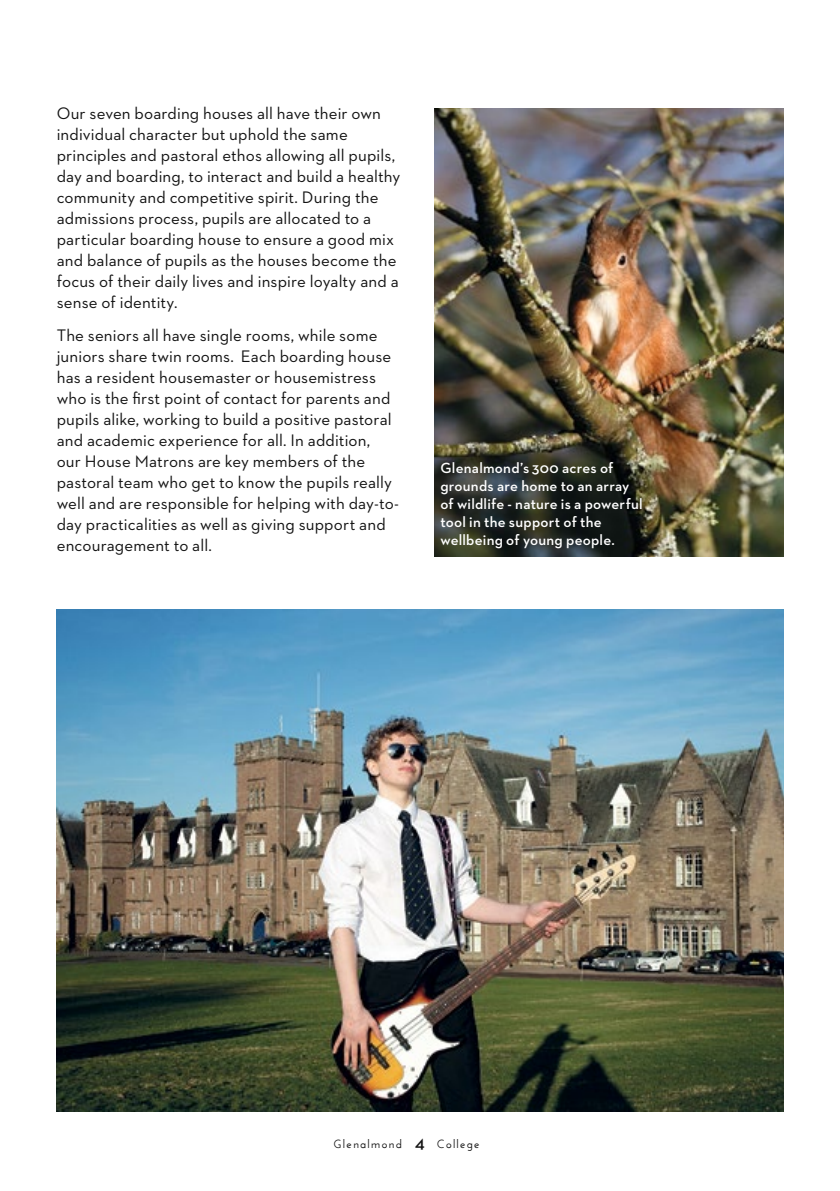
<style>
.page{position:relative;width:840px;height:1191px;background:#fff}
.page>*{position:absolute;margin:0;border:0;box-sizing:border-box;transform-origin:0 0}
.t1{font:600 18px "Neutraface 2 Text";color:#121212}
.t2{font:17px/21px "Neutraface 2 Text";letter-spacing:.01em;color:#121212}
.t3{font:600 15px/18px "Neutraface 2 Text";letter-spacing:.015em;color:#fff}
.t4{font:600 12px "Josefin Sans";letter-spacing:.1em;color:#121212}
</style>
<div class="page">
<img style="left:434px;top:108px;width:348px;height:448px">
<img style="left:57px;top:609px;width:725px;height:502px">
<p class="t2" style="left:57px;top:103px;width:345px">Our seven boarding houses all have their own individual character but uphold the same principles and pastoral ethos allowing all pupils, day and boarding, to interact and build a healthy community and competitive spirit. During the admissions process, pupils are allocated to a particular boarding house to ensure a good mix and balance of pupils as the houses become the focus of their daily lives and inspire loyalty and a sense of identity.</p>
<p class="t2" style="left:57px;top:324px;width:343px">The seniors all have single rooms, while some juniors share twin rooms. Each boarding house has a resident housemaster or housemistress who is the first point of contact for parents and pupils alike, working to build a positive pastoral and academic experience for all. In addition,<br>our House Matrons are key members of the pastoral team who get to know the pupils really well and are responsible for helping with day-to&shy;day practicalities as well as giving support and encouragement to all.</p>
<p class="t3" style="left:440px;top:459px;width:204px">Glenalmond’s 300 acres of grounds are home to an array of wildlife - nature is a powerful tool in the support of the wellbeing of young people.</p>
<p class="t4" style="left:333px;top:1136px;width:70px">Glenalmond</p>
<p class="t4" style="left:436px;top:1136px;width:44px">College</p>
<p class="t1" style="left:415px;top:1130px;width:11px">4</p>
</div>
